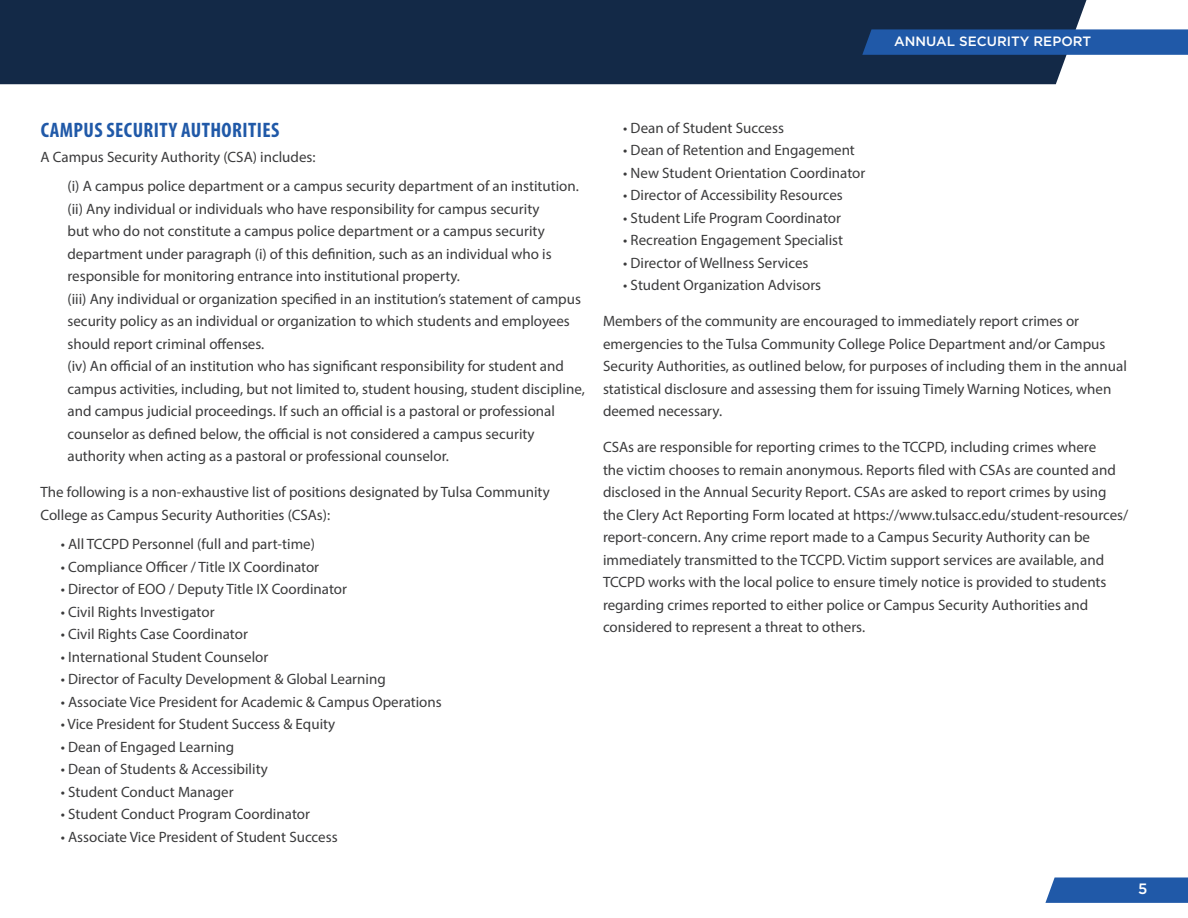
<style>
.page{position:relative;width:1188px;height:918px;background:#fff}
.page>*{position:absolute;margin:0;border:0;box-sizing:border-box;transform-origin:0 0}
.t1{font:700 condensed 21px "Myriad Pro";letter-spacing:.02em;color:#2059a8}
.t2{font:15px/22.5px "Myriad Pro";color:#3b3b3c}
.t3{font:500 15px "Gotham HTF";color:#fff}
.t4{font:500 13.5px "Gotham HTF";color:#fff}
</style>
<div class="page">
<div style="left:0;top:0;width:1086px;height:84px;background:#132947"></div>
<svg style="left:1045px;top:878px;width:143px;height:25px;background:#285fab"></svg>
<svg style="left:862px;top:29px;width:326px;height:26px;background:#2158a5"></svg>
<p class="t4" style="left:894px;top:34px;width:199px">ANNUAL SECURITY REPORT</p>
<p class="t1" style="left:41px;top:117px;width:240px">CAMPUS SECURITY AUTHORITIES</p>
<p class="t2" style="left:40px;top:146px;width:277px">A Campus Security Authority (CSA) includes:</p>
<p class="t2" style="left:68px;top:175px;width:513px">(i) A campus police department or a campus security department of an institution.</p>
<p class="t2" style="left:68px;top:197px;width:486px">(ii) Any individual or individuals who have responsibility for campus security but who do not constitute a campus police department or a campus security department under paragraph (i) of this definition, such as an individual who is responsible for monitoring entrance into institutional property.</p>
<p class="t2" style="left:68px;top:287px;width:515px">(iii) Any individual or organization specified in an institution’s statement of campus security policy as an individual or organization to which students and employees should report criminal offenses.</p>
<p class="t2" style="left:68px;top:355px;width:519px">(iv) An official of an institution who has significant responsibility for student and campus activities, including, but not limited to, student housing, student discipline, and campus judicial proceedings. If such an official is a pastoral or professional counselor as defined below, the official is not considered a campus security authority when acting as a pastoral or professional counselor.</p>
<p class="t2" style="left:40px;top:481px;width:511px">The following is a non-exhaustive list of positions designated by Tulsa Community<br>College as Campus Security Authorities (CSAs):</p>
<p class="t2" style="left:61px;top:533px;width:256px">• All TCCPD Personnel (full and part-time)</p>
<p class="t2" style="left:61px;top:555px;width:260px">• Compliance Officer / Title IX Coordinator</p>
<p class="t2" style="left:61px;top:578px;width:288px">• Director of EOO / Deputy Title IX Coordinator</p>
<p class="t2" style="left:61px;top:600px;width:155px">• Civil Rights Investigator</p>
<p class="t2" style="left:61px;top:623px;width:189px">• Civil Rights Case Coordinator</p>
<p class="t2" style="left:61px;top:645px;width:209px">• International Student Counselor</p>
<p class="t2" style="left:61px;top:668px;width:327px">• Director of Faculty Development &amp; Global Learning</p>
<p class="t2" style="left:61px;top:690px;width:383px">• Associate Vice President for Academic &amp; Campus Operations</p>
<p class="t2" style="left:61px;top:713px;width:276px">• Vice President for Student Success &amp; Equity</p>
<p class="t2" style="left:61px;top:735px;width:175px">• Dean of Engaged Learning</p>
<p class="t2" style="left:61px;top:758px;width:209px">• Dean of Students &amp; Accessibility</p>
<p class="t2" style="left:61px;top:780px;width:174px">• Student Conduct Manager</p>
<p class="t2" style="left:61px;top:803px;width:251px">• Student Conduct Program Coordinator</p>
<p class="t2" style="left:61px;top:825px;width:278px">• Associate Vice President of Student Success</p>
<p class="t2" style="left:623px;top:116px;width:162px">• Dean of Student Success</p>
<p class="t2" style="left:623px;top:139px;width:233px">• Dean of Retention and Engagement</p>
<p class="t2" style="left:623px;top:161px;width:244px">• New Student Orientation Coordinator</p>
<p class="t2" style="left:623px;top:184px;width:221px">• Director of Accessibility Resources</p>
<p class="t2" style="left:623px;top:206px;width:219px">• Student Life Program Coordinator</p>
<p class="t2" style="left:623px;top:229px;width:221px">• Recreation Engagement Specialist</p>
<p class="t2" style="left:623px;top:251px;width:187px">• Director of Wellness Services</p>
<p class="t2" style="left:623px;top:274px;width:199px">• Student Organization Advisors</p>
<p class="t2" style="left:603px;top:310px;width:525px">Members of the community are encouraged to immediately report crimes or emergencies to the Tulsa Community College Police Department and/or Campus Security Authorities, as outlined below, for purposes of including them in the annual statistical disclosure and assessing them for issuing Timely Warning Notices, when deemed necessary.</p>
<p class="t2" style="left:603px;top:436px;width:527px">CSAs are responsible for reporting crimes to the TCCPD, including crimes where<br>the victim chooses to remain anonymous. Reports filed with CSAs are counted and disclosed in the Annual Security Report. CSAs are asked to report crimes by using the Clery Act Reporting Form located at https://www.tulsacc.edu/student-resources/ report-concern. Any crime report made to a Campus Security Authority can be immediately transmitted to the TCCPD. Victim support services are available, and TCCPD works with the local police to ensure timely notice is provided to students regarding crimes reported to either police or Campus Security Authorities and considered to represent a threat to others.</p>
<p class="t3" style="left:1138px;top:880px;width:11px">5</p>
</div>
